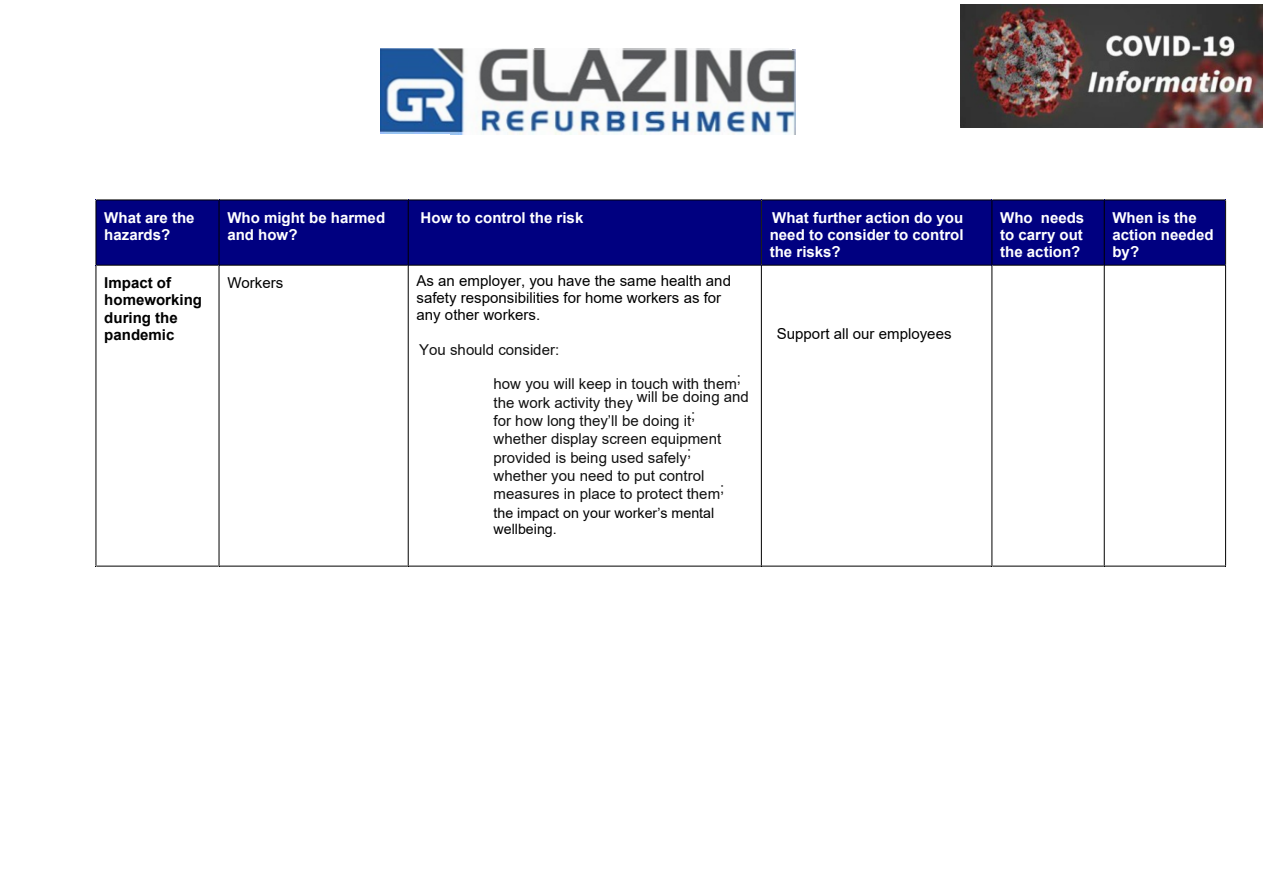
<style>
.page{position:relative;width:1263px;height:893px;background:#fff}
.page>*{position:absolute;margin:0;border:0;box-sizing:border-box;transform-origin:0 0}
.t1{font:15px/18.3px "Arial";color:#111}
.t2{font:700 15px/17.2px "Arial";color:#fff}
.t3{font:15px/17.2px "Arial";color:#000}
.t4{font:700 15px/17.2px "Arial";color:#000}
.t5{font:14.25px/16.4px "Arial";color:#000}
</style>
<div class="page">
<img style="left:380px;top:48px;width:416px;height:87px">
<img style="left:960px;top:5px;width:303px;height:123px">
<div style="left:96px;top:200px;width:123px;height:65px;background:#000080"></div>
<div style="left:219px;top:200px;width:189px;height:65px;background:#000080"></div>
<div style="left:409px;top:200px;width:352px;height:65px;background:#000080"></div>
<div style="left:762px;top:200px;width:229px;height:65px;background:#000080"></div>
<div style="left:992px;top:200px;width:112px;height:65px;background:#000080"></div>
<div style="left:1104px;top:200px;width:121px;height:65px;background:#000080"></div>
<hr style="left:96px;top:200px;width:123px;height:1px;background:#000">
<hr style="left:219px;top:200px;width:189px;height:1px;background:#000">
<hr style="left:409px;top:200px;width:352px;height:1px;background:#000">
<hr style="left:762px;top:200px;width:229px;height:1px;background:#000">
<hr style="left:992px;top:200px;width:112px;height:1px;background:#000">
<hr style="left:1104px;top:200px;width:121px;height:1px;background:#000">
<hr style="left:96px;top:200px;width:1px;height:65px;background:#000">
<hr style="left:219px;top:200px;width:1px;height:65px;background:#000">
<hr style="left:408px;top:200px;width:1px;height:65px;background:#000">
<hr style="left:761px;top:200px;width:1px;height:65px;background:#000">
<hr style="left:991px;top:200px;width:1px;height:65px;background:#000">
<hr style="left:1104px;top:200px;width:1px;height:65px;background:#000">
<hr style="left:1225px;top:200px;width:1px;height:65px;background:#000">
<hr style="left:96px;top:265px;width:123px;height:1px;background:#000">
<hr style="left:219px;top:265px;width:189px;height:1px;background:#000">
<hr style="left:409px;top:265px;width:352px;height:1px;background:#000">
<hr style="left:762px;top:265px;width:229px;height:1px;background:#000">
<hr style="left:992px;top:265px;width:112px;height:1px;background:#000">
<hr style="left:1104px;top:265px;width:121px;height:1px;background:#000">
<hr style="left:96px;top:266px;width:1px;height:300px;background:#000">
<hr style="left:96px;top:566px;width:123px;height:1px;background:#000">
<hr style="left:219px;top:266px;width:1px;height:300px;background:#000">
<hr style="left:219px;top:566px;width:189px;height:1px;background:#000">
<hr style="left:408px;top:266px;width:1px;height:300px;background:#000">
<hr style="left:409px;top:566px;width:352px;height:1px;background:#000">
<hr style="left:761px;top:266px;width:1px;height:300px;background:#000">
<hr style="left:762px;top:566px;width:229px;height:1px;background:#000">
<hr style="left:991px;top:266px;width:1px;height:300px;background:#000">
<hr style="left:992px;top:566px;width:112px;height:1px;background:#000">
<hr style="left:1104px;top:266px;width:1px;height:300px;background:#000">
<hr style="left:1104px;top:566px;width:121px;height:1px;background:#000">
<hr style="left:1225px;top:266px;width:1px;height:300px;background:#000">
<p class="t2" style="left:104px;top:210px;width:92px">What are the hazards?</p>
<p class="t2" style="left:227px;top:210px;width:159px">Who might be harmed and how?</p>
<p class="t2" style="left:421px;top:210px;width:164px">How to control the risk</p>
<p class="t2" style="left:770px;top:210px;width:195px;text-align:justify">What further action do you need to consider to control the risks?</p>
<p class="t2" style="left:1000px;top:210px;width:86px;text-align:justify">Who needs to carry out the action?</p>
<p class="t2" style="left:1112px;top:210px;width:103px">When is the action needed by?</p>
<p class="t4" style="left:104px;top:276px;width:99px">Impact of homeworking during the pandemic</p>
<p class="t3" style="left:227px;top:276px;width:58px">Workers</p>
<p class="t3" style="left:416px;top:273px;width:316px">As an employer, you have the same health and safety responsibilities for home workers as for any other workers.</p>
<p class="t1" style="left:419px;top:342px;width:142px">You should consider:</p>
<p class="t1" style="left:493px;top:376px;width:257px">how you will keep in touch with them; the work activity they will be doing and for how long they’ll be doing it; whether display screen equipment provided is being used safely;<br>whether you need to put control measures in place to protect them;</p>
<p class="t5" style="left:494px;top:506px;width:222px">the impact on your worker’s mental wellbeing.</p>
<p class="t3" style="left:777px;top:326px;width:176px">Support all our employees</p>
</div>
